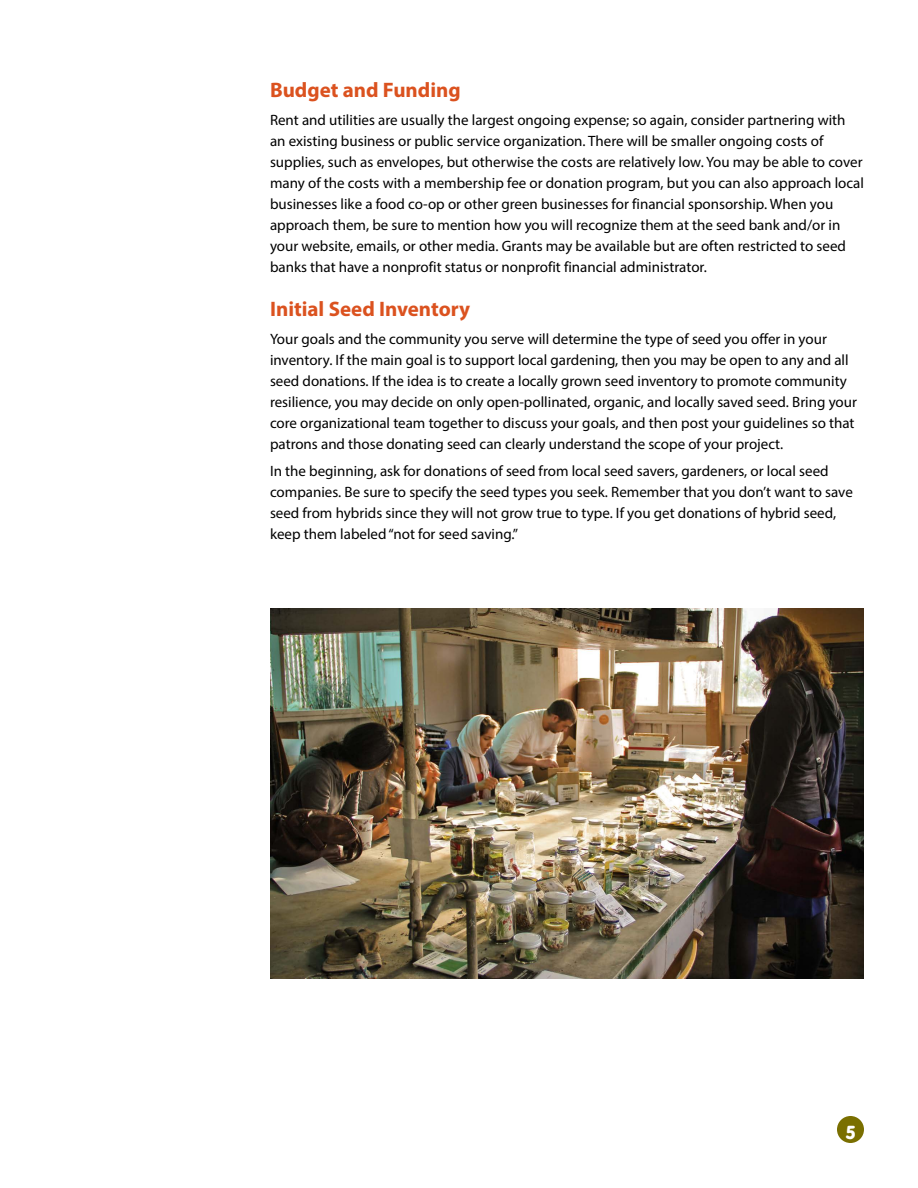
<style>
.page{position:relative;width:918px;height:1188px;background:#fff}
.page>*{position:absolute;margin:0;border:0;box-sizing:border-box;transform-origin:0 0}
.t1{font:700 21px "Myriad Pro";color:#db521f}
.t2{font:700 18px "VAG Rounded Black S Si";color:#fff}
.t3{font:15px/21px "Myriad Pro";color:#000}
</style>
<div class="page">
<img style="left:270px;top:608px;width:594px;height:371px">
<div style="left:837px;top:1116px;width:27px;height:27px;background:#7a6f00;border-radius:50%"></div>
<p class="t1" style="left:270px;top:76px;width:192px">Budget and Funding</p>
<p class="t3" style="left:270px;top:109px;width:596px">Rent and utilities are usually the largest ongoing expense; so again, consider partnering with an existing business or public service organization. There will be smaller ongoing costs of supplies, such as envelopes, but otherwise the costs are relatively low. You may be able to cover many of the costs with a membership fee or donation program, but you can also approach local businesses like a food co-op or other green businesses for financial sponsorship. When you approach them, be sure to mention how you will recognize them at the seed bank and/or in your website, emails, or other media. Grants may be available but are often restricted to seed banks that have a nonprofit status or nonprofit financial administrator.</p>
<p class="t1" style="left:270px;top:295px;width:202px">Initial Seed Inventory</p>
<p class="t3" style="left:270px;top:328px;width:589px">Your goals and the community you serve will determine the type of seed you offer in your inventory. If the main goal is to support local gardening, then you may be open to any and all seed donations. If the idea is to create a locally grown seed inventory to promote community resilience, you may decide on only open-pollinated, organic, and locally saved seed. Bring your core organizational team together to discuss your goals, and then post your guidelines so that patrons and those donating seed can clearly understand the scope of your project.</p>
<p class="t3" style="left:270px;top:460px;width:584px">In the beginning, ask for donations of seed from local seed savers, gardeners, or local seed companies. Be sure to specify the seed types you seek. Remember that you don’t want to save seed from hybrids since they will not grow true to type. If you get donations of hybrid seed, keep them labeled “not for seed saving.”</p>
<p class="t2" style="left:845px;top:1122px;width:13px">5</p>
</div>
